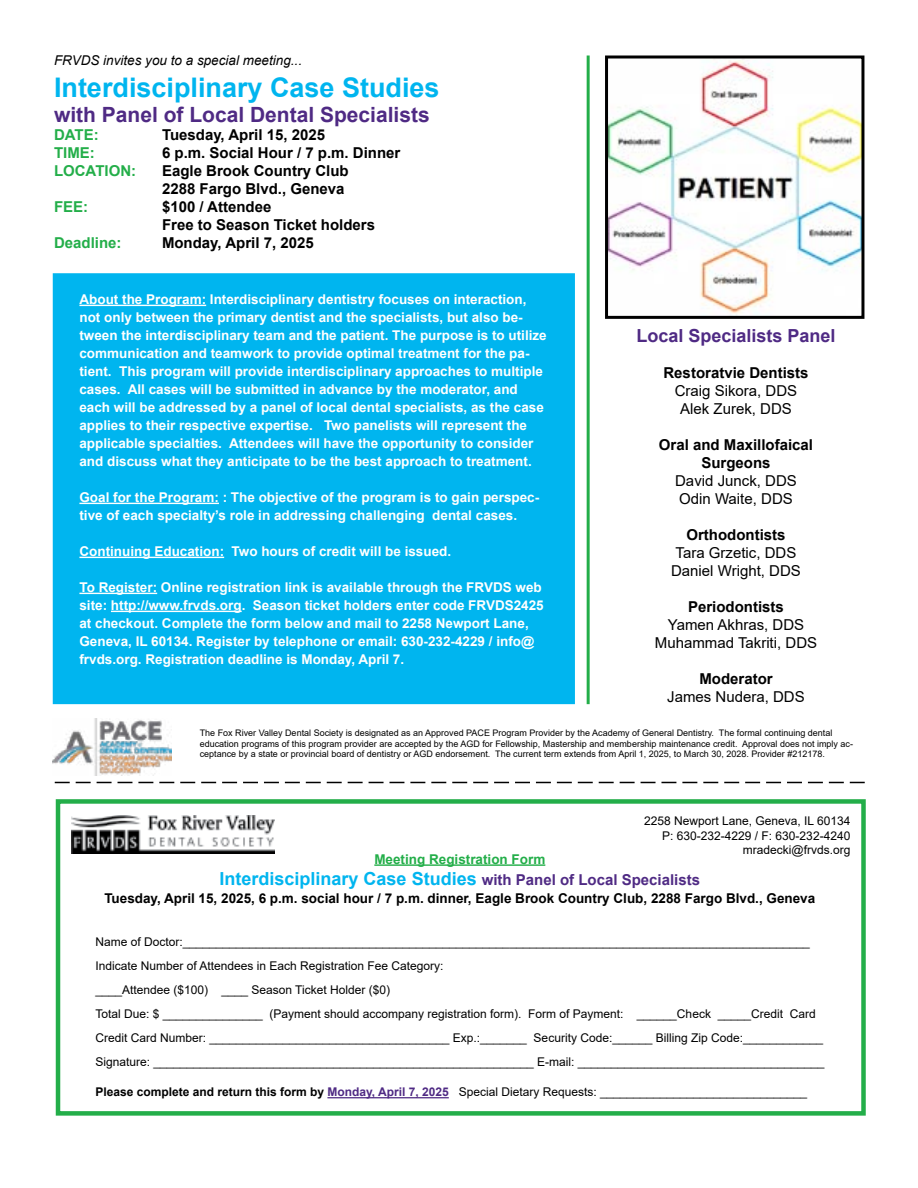
<style>
.page{position:relative;width:918px;height:1188px;background:#fff}
.page>*{position:absolute;margin:0;border:0;box-sizing:border-box;transform-origin:0 0}
.t1{font:700 27px "Arial";color:#00b5ef}
.t2{font:700 21px "Arial";color:#4f2a84}
.t3{font:700 18px "Arial";color:#00b5ef}
.t4{font:700 18px "Arial";color:#4f2a84}
.t5{font:700 15px/18px "Arial";color:#000}
.t6{font:15px/18px "Arial";color:#000;text-align:center}
.t7{font:700 15px "Arial";color:#23ae49}
.t8{font:700 13.5px/18px "Arial";color:#fff}
.t9{font:700 13.5px "Arial";color:#000}
.t10{font:italic 13.5px "Arial";color:#000}
.t11{font:700 13.5px "Arial";color:#23ae49}
.t12{font:12px/24px "Arial";color:#000}
.t13{font:9px/10.8px "Arial";color:#000}
.s1{font-size:15px;color:#4f2a84}
.s2{font-weight:700}
.s3{font-weight:700;color:#4f2a84}
</style>
<div class="page">
<div style="left:56px;top:799px;width:810px;height:317px;border:4px solid #23ae49"></div>
<hr style="left:327px;top:1097px;width:122px;height:1px;background:#4f2a84">
<svg style="left:55px;top:782px;width:810px;height:1px"></svg>
<hr style="left:374px;top:864px;width:171px;height:2px;background:#23ae49">
<img style="left:72px;top:815px;width:202px;height:39px">
<img style="left:53px;top:719px;width:118px;height:56px">
<div style="left:53px;top:273px;width:522px;height:431px;background:#00b5ef;border:2px solid #00b5ef"></div>
<hr style="left:79px;top:305px;width:127px;height:1px;background:#fff">
<hr style="left:79px;top:503px;width:140px;height:1px;background:#fff">
<hr style="left:79px;top:557px;width:145px;height:1px;background:#fff">
<hr style="left:79px;top:593px;width:78px;height:1px;background:#fff">
<hr style="left:111px;top:611px;width:131px;height:1px;background:#fff">
<hr style="left:587px;top:56px;width:3px;height:648px;background:#23ae49">
<img style="left:609px;top:60px;width:251px;height:254px">
<div style="left:605px;top:56px;width:259px;height:263px;border:3px solid #000"></div>
<p class="t10" style="left:54px;top:51px;width:250px">FRVDS invites you to a special meeting...</p>
<h1 class="t1" style="left:54px;top:69px;width:387px">Interdisciplinary Case Studies</h1>
<h2 class="t2" style="left:54px;top:100px;width:377px">with Panel of Local Dental Specialists</h2>
<p class="t7" style="left:54px;top:124px;width:46px">DATE:</p>
<p class="t5" style="left:162px;top:126px;width:165px">Tuesday, April 15, 2025</p>
<p class="t7" style="left:54px;top:142px;width:42px">TIME:</p>
<p class="t5" style="left:162px;top:144px;width:240px">6 p.m. Social Hour / 7 p.m. Dinner</p>
<p class="t7" style="left:54px;top:160px;width:84px">LOCATION:</p>
<p class="t5" style="left:162px;top:162px;width:188px">Eagle Brook Country Club<br>2288 Fargo Blvd., Geneva</p>
<p class="t7" style="left:54px;top:196px;width:36px">FEE:</p>
<p class="t5" style="left:162px;top:198px;width:215px">$100 / Attendee<br>Free to Season Ticket holders</p>
<p class="t7" style="left:54px;top:232px;width:69px">Deadline:</p>
<p class="t5" style="left:162px;top:234px;width:153px">Monday, April 7, 2025</p>
<p class="t8" style="left:79px;top:290px;width:469px">About the Program: Interdisciplinary dentistry focuses on interaction, not only between the primary dentist and the specialists, but also be&shy;tween the interdisciplinary team and the patient. The purpose is to utilize communication and teamwork to provide optimal treatment for the pa&shy;tient. This program will provide interdisciplinary approaches to multiple cases. All cases will be submitted in advance by the moderator, and each will be addressed by a panel of local dental specialists, as the case applies to their respective expertise. Two panelists will represent the applicable specialties. Attendees will have the opportunity to consider and discuss what they anticipate to be the best approach to treatment.</p>
<p class="t8" style="left:79px;top:488px;width:461px">Goal for the Program: : The objective of the program is to gain perspec&shy;tive of each specialty’s role in addressing challenging dental cases.</p>
<p class="t8" style="left:79px;top:542px;width:373px">Continuing Education: Two hours of credit will be issued.</p>
<p class="t8" style="left:79px;top:578px;width:466px">To Register: Online registration link is available through the FRVDS web site: http://www.frvds.org. Season ticket holders enter code FRVDS2425 at checkout. Complete the form below and mail to 2258 Newport Lane, Geneva, IL 60134. Register by telephone or email: 630-232-4229 / info@ frvds.org. Registration deadline is Monday, April 7.</p>
<h3 class="t4" style="left:636px;top:323px;width:201px">Local Specialists Panel</h3>
<p class="t5" style="left:663px;top:363px;width:147px">Restoratvie Dentists</p>
<p class="t6" style="left:675px;top:381px;width:124px">Craig Sikora, DDS<br>Alek Zurek, DDS</p>
<p class="t5" style="left:659px;top:435px;width:156px;text-align:center">Oral and Maxillofaical<br>Surgeons</p>
<p class="t6" style="left:675px;top:471px;width:123px;text-align:left">David Junck, DDS<br>Odin Waite, DDS</p>
<p class="t5" style="left:686px;top:525px;width:101px">Orthodontists</p>
<p class="t6" style="left:671px;top:543px;width:131px;text-align:left">Tara Grzetic, DDS<br>Daniel Wright, DDS</p>
<p class="t5" style="left:688px;top:597px;width:97px">Periodontists</p>
<p class="t6" style="left:655px;top:615px;width:164px">Yamen Akhras, DDS<br>Muhammad Takriti, DDS</p>
<p class="t5" style="left:699px;top:669px;width:75px">Moderator</p>
<p class="t6" style="left:667px;top:687px;width:139px">James Nudera, DDS</p>
<p class="t13" style="left:200px;top:727px;width:655px">The Fox River Valley Dental Society is designated as an Approved PACE Program Provider by the Academy of General Dentistry. The formal continuing dental education programs of this program provider are accepted by the AGD for Fellowship, Mastership and membership maintenance credit. Approval does not imply ac&shy;ceptance by a state or provincial board of dentistry or AGD endorsement. The current term extends from April 1, 2025, to March 30, 2028. Provider #212178.</p>
<p class="t12" style="left:644px;top:814px;width:208px;line-height:14.4px;text-align:right">2258 Newport Lane, Geneva, IL 60134<br>P: 630-232-4229 / F: 630-232-4240 mradecki@frvds.org</p>
<p class="t11" style="left:374px;top:849px;width:173px">Meeting Registration Form</p>
<h3 class="t3" style="left:220px;top:866px;width:482px">Interdisciplinary Case Studies <span class="s1">with Panel of Local Specialists</span></h3>
<p class="t9" style="left:104px;top:889px;width:712px">Tuesday, April 15, 2025, 6 p.m. social hour / 7 p.m. dinner, Eagle Brook Country Club, 2288 Fargo Blvd., Geneva</p>
<p class="t12" style="left:95px;top:930px;width:731px">Name of Doctor:______________________________________________________________________________________________ Indicate Number of Attendees in Each Registration Fee Category:<br>____Attendee ($100) ____ Season Ticket Holder ($0)<br>Total Due: $ _______________ (Payment should accompany registration form). Form of Payment: ______Check _____Credit Card Credit Card Number: ____________________________________ Exp.:_______ Security Code:______ Billing Zip Code:____________ Signature: _________________________________________________________ E-mail: _____________________________________</p>
<p class="t12" style="left:95px;top:1080px;width:713px"><span class="s2">Please complete and return this form by</span> <span class="s3">Monday, April 7, 2025</span> Special Dietary Requests: _______________________________</p>
</div>
